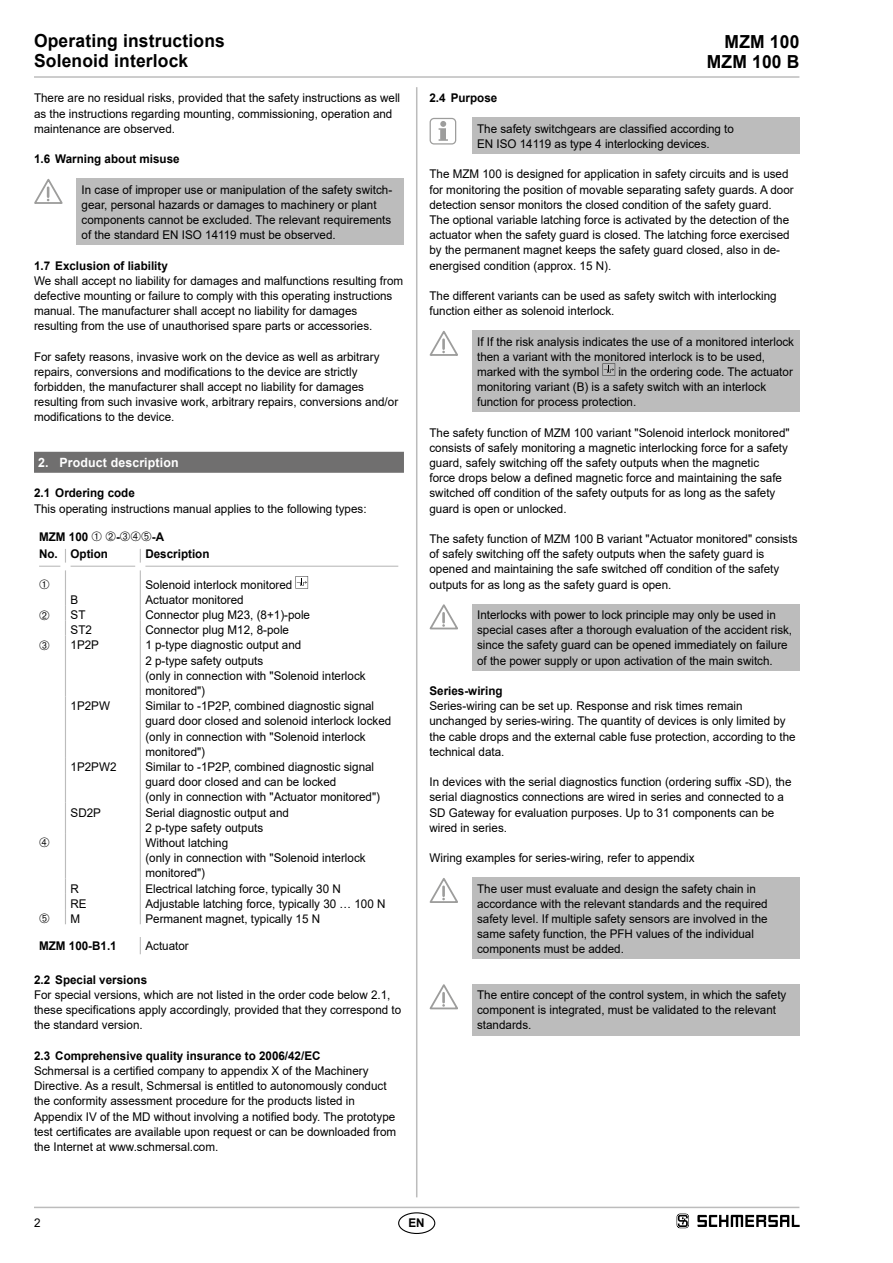
<style>
.page{position:relative;width:893px;height:1263px;background:#fff}
.page>*{position:absolute;margin:0;border:0;box-sizing:border-box;transform-origin:0 0}
.t1{font:700 18px/20.2px "Arial";letter-spacing:.01em;color:#000}
.t2{font:700 12.75px "Arial";letter-spacing:.01em;color:#fff}
.t3{font:12px/15.1px "Arial";color:#000}
.t4{font:700 12px/17.2px "Arial";color:#000}
</style>
<div class="page">
<hr style="left:34px;top:1207px;width:765px;height:1px;background:#bcbcbc">
<hr style="left:34px;top:76px;width:765px;height:2px;background:#bcbcbc">
<hr style="left:416px;top:87px;width:1px;height:1110px;background:#bcbcbc">
<div style="left:398px;top:1212px;width:37px;height:22px;border:1px solid #000;border-radius:50%"></div>
<div style="left:34px;top:452px;width:370px;height:21px;background:#706f6f"></div>
<div style="left:77px;top:178px;width:327px;height:67px;background:#bcbcbc"></div>
<svg style="left:34px;top:178px;width:29px;height:26px"></svg>
<hr style="left:65px;top:696px;width:1px;height:61px;background:#bcbcbc">
<hr style="left:140px;top:696px;width:1px;height:61px;background:#bcbcbc">
<hr style="left:65px;top:757px;width:1px;height:46px;background:#bcbcbc">
<hr style="left:140px;top:757px;width:1px;height:46px;background:#bcbcbc">
<hr style="left:65px;top:803px;width:1px;height:30px;background:#bcbcbc">
<hr style="left:65px;top:833px;width:1px;height:46px;background:#bcbcbc">
<hr style="left:140px;top:833px;width:1px;height:46px;background:#bcbcbc">
<svg style="left:65px;top:879px;width:1px;height:45px"></svg>
<svg style="left:140px;top:879px;width:1px;height:45px"></svg>
<hr style="left:140px;top:803px;width:1px;height:30px;background:#bcbcbc">
<hr style="left:65px;top:635px;width:1px;height:61px;background:#bcbcbc">
<hr style="left:140px;top:635px;width:1px;height:61px;background:#bcbcbc">
<svg style="left:140px;top:937px;width:1px;height:17px"></svg>
<div style="left:472px;top:118px;width:327px;height:36px;background:#bcbcbc"></div>
<svg style="left:439px;top:121px;width:9px;height:20px"></svg>
<div style="left:430px;top:118px;width:26px;height:27px;border:1px solid #9d9d9c;border-radius:4px"></div>
<div style="left:472px;top:330px;width:327px;height:82px;background:#bcbcbc"></div>
<svg style="left:429px;top:331px;width:29px;height:25px"></svg>
<svg style="left:603px;top:363px;width:12px;height:13px"></svg>
<div style="left:472px;top:604px;width:327px;height:67px;background:#bcbcbc"></div>
<svg style="left:429px;top:604px;width:29px;height:26px"></svg>
<div style="left:472px;top:877px;width:327px;height:82px;background:#bcbcbc"></div>
<svg style="left:429px;top:878px;width:29px;height:25px"></svg>
<div style="left:472px;top:984px;width:327px;height:51px;background:#bcbcbc"></div>
<svg style="left:429px;top:984px;width:29px;height:26px"></svg>
<svg style="left:677px;top:1213px;width:12px;height:15px"></svg>
<svg style="left:697px;top:1215px;width:102px;height:12px"></svg>
<svg style="left:39px;top:549px;width:360px;height:101px"></svg>
<h1 class="t1" style="left:34px;top:31px;width:192px">Operating instructions<br>Solenoid interlock</h1>
<h1 class="t1" style="left:707px;top:32px;width:94px;text-align:right">MZM 100<br>MZM 100 B</h1>
<p class="t3" style="left:34px;top:90px;width:368px">There are no residual risks, provided that the safety instructions as well as the instructions regarding mounting, commissioning, operation and maintenance are observed.</p>
<p class="t4" style="left:34px;top:150px;width:147px">1.6 Warning about misuse</p>
<p class="t3" style="left:82px;top:182px;width:312px">In case of improper use or manipulation of the safety switch&shy;gear, personal hazards or damages to machinery or plant components cannot be excluded. The relevant requirements of the standard EN ISO 14119 must be observed.</p>
<p class="t4" style="left:34px;top:257px;width:135px">1.7 Exclusion of liability</p>
<p class="t3" style="left:34px;top:273px;width:371px">We shall accept no liability for damages and malfunctions resulting from defective mounting or failure to comply with this operating instructions manual. The manufacturer shall accept no liability for damages resulting from the use of unauthorised spare parts or accessories.</p>
<p class="t3" style="left:34px;top:349px;width:366px">For safety reasons, invasive work on the device as well as arbitrary repairs, conversions and modifications to the device are strictly forbidden, the manufacturer shall accept no liability for damages resulting from such invasive work, arbitrary repairs, conversions and/or modifications to the device.</p>
<p class="t2" style="left:38px;top:454px;width:142px">2. Product description</p>
<p class="t4" style="left:34px;top:485px;width:102px">2.1 Ordering code</p>
<p class="t3" style="left:34px;top:501px;width:334px">This operating instructions manual applies to the following types:</p>
<p class="t4" style="left:39px;top:528px;width:126px">MZM 100 ➀ ➁-➂➃➄-A<br>No. Option</p>
<p class="t4" style="left:145px;top:545px;width:66px">Description</p>
<p class="t3" style="left:145px;top:577px;width:148px">Solenoid interlock monitored</p>
<p class="t3" style="left:71px;top:592px;width:9px">B</p>
<p class="t3" style="left:145px;top:592px;width:100px">Actuator monitored</p>
<p class="t3" style="left:71px;top:607px;width:16px">ST</p>
<p class="t3" style="left:145px;top:607px;width:166px">Connector plug M23, (8+1)-pole</p>
<p class="t3" style="left:71px;top:622px;width:23px">ST2</p>
<p class="t3" style="left:145px;top:622px;width:145px">Connector plug M12, 8-pole</p>
<p class="t3" style="left:71px;top:638px;width:30px">1P2P</p>
<p class="t3" style="left:145px;top:638px;width:222px">1 p-type diagnostic output and<br>2 p-type safety outputs<br>(only in connection with "Solenoid interlock monitored")</p>
<p class="t3" style="left:71px;top:698px;width:41px">1P2PW</p>
<p class="t3" style="left:145px;top:698px;width:247px">Similar to -1P2P, combined diagnostic signal guard door closed and solenoid interlock locked (only in connection with "Solenoid interlock monitored")</p>
<p class="t3" style="left:71px;top:759px;width:47px">1P2PW2</p>
<p class="t3" style="left:145px;top:759px;width:236px">Similar to -1P2P, combined diagnostic signal guard door closed and can be locked<br>(only in connection with "Actuator monitored")</p>
<p class="t3" style="left:71px;top:805px;width:32px">SD2P</p>
<p class="t3" style="left:145px;top:805px;width:145px">Serial diagnostic output and<br>2 p-type safety outputs</p>
<p class="t3" style="left:145px;top:835px;width:222px">Without latching<br>(only in connection with "Solenoid interlock monitored")</p>
<p class="t3" style="left:71px;top:881px;width:10px">R</p>
<p class="t3" style="left:145px;top:881px;width:197px">Electrical latching force, typically 30 N</p>
<p class="t3" style="left:71px;top:896px;width:18px">RE</p>
<p class="t3" style="left:145px;top:896px;width:242px">Adjustable latching force, typically 30 … 100 N</p>
<p class="t3" style="left:71px;top:911px;width:11px">M</p>
<p class="t3" style="left:145px;top:911px;width:176px">Permanent magnet, typically 15 N</p>
<p class="t4" style="left:39px;top:937px;width:79px">MZM 100-B1.1</p>
<p class="t3" style="left:145px;top:938px;width:45px">Actuator</p>
<p class="t4" style="left:34px;top:971px;width:115px">2.2 Special versions</p>
<p class="t3" style="left:34px;top:987px;width:369px">For special versions, which are not listed in the order code below 2. 1, these specifications apply accordingly, provided that they correspond to the standard version.</p>
<p class="t4" style="left:34px;top:1047px;width:288px">2.3 Comprehensive quality insurance to 2006/42/EC</p>
<p class="t3" style="left:34px;top:1063px;width:364px">Schmersal is a certified company to appendix X of the Machinery Directive. As a result, Schmersal is entitled to autonomously conduct the conformity assessment procedure for the products listed in Appendix IV of the MD without involving a notified body. The prototype test certificates are available upon request or can be downloaded from the Internet at www. schmersal. com.</p>
<p class="t4" style="left:429px;top:90px;width:69px">2.4 Purpose</p>
<p class="t3" style="left:477px;top:121px;width:258px">The safety switchgears are classified according to<br>EN ISO 14119 as type 4 interlocking devices.</p>
<p class="t3" style="left:429px;top:166px;width:366px">The MZM 100 is designed for application in safety circuits and is used for monitoring the position of movable separating safety guards. A door detection sensor monitors the closed condition of the safety guard.<br>The optional variable latching force is activated by the detection of the actuator when the safety guard is closed. The latching force exercised by the permanent magnet keeps the safety guard closed, also in de&shy;energised condition (approx. 15 N).</p>
<p class="t3" style="left:429px;top:288px;width:349px">The different variants can be used as safety switch with interlocking function either as solenoid interlock.</p>
<p class="t3" style="left:477px;top:334px;width:319px">If If the risk analysis indicates the use of a monitored interlock then a variant with the monitored interlock is to be used, marked with the symbol</p>
<p class="t3" style="left:477px;top:364px;width:317px;text-indent:141px">in the ordering code. The actuator monitoring variant (B) is a safety switch with an interlock function for process protection.</p>
<p class="t3" style="left:429px;top:425px;width:362px">The safety function of MZM 100 variant "Solenoid interlock monitored" consists of safely monitoring a magnetic interlocking force for a safety guard, safely switching off the safety outputs when the magnetic<br>force drops below a defined magnetic force and maintaining the safe switched off condition of the safety outputs for as long as the safety guard is open or unlocked.</p>
<p class="t3" style="left:429px;top:531px;width:369px">The safety function of MZM 100 B variant "Actuator monitored" consists of safely switching off the safety outputs when the safety guard is opened and maintaining the safe switched off condition of the safety outputs for as long as the safety guard is open.</p>
<p class="t3" style="left:477px;top:607px;width:317px">Interlocks with power to lock principle may only be used in special cases after a thorough evaluation of the accident risk, since the safety guard can be opened immediately on failure of the power supply or upon activation of the main switch.</p>
<p class="t4" style="left:429px;top:682px;width:75px">Series-wiring</p>
<p class="t3" style="left:429px;top:698px;width:368px">Series-wiring can be set up. Response and risk times remain unchanged by series-wiring. The quantity of devices is only limited by the cable drops and the external cable fuse protection, according to the technical data.</p>
<p class="t3" style="left:429px;top:774px;width:364px">In devices with the serial diagnostics function (ordering suffix -SD), the serial diagnostics connections are wired in series and connected to a SD Gateway for evaluation purposes. Up to 31 components can be wired in series.</p>
<p class="t3" style="left:429px;top:850px;width:267px">Wiring examples for series-wiring, refer to appendix</p>
<p class="t3" style="left:477px;top:881px;width:292px">The user must evaluate and design the safety chain in accordance with the relevant standards and the required safety level. If multiple safety sensors are involved in the same safety function, the PFH values of the individual components must be added.</p>
<p class="t3" style="left:477px;top:987px;width:311px">The entire concept of the control system, in which the safety component is integrated, must be validated to the relevant standards.</p>
<p class="t3" style="left:34px;top:1215px;width:8px">2</p>
<p class="t4" style="left:408px;top:1214px;width:18px">EN</p>
</div>
